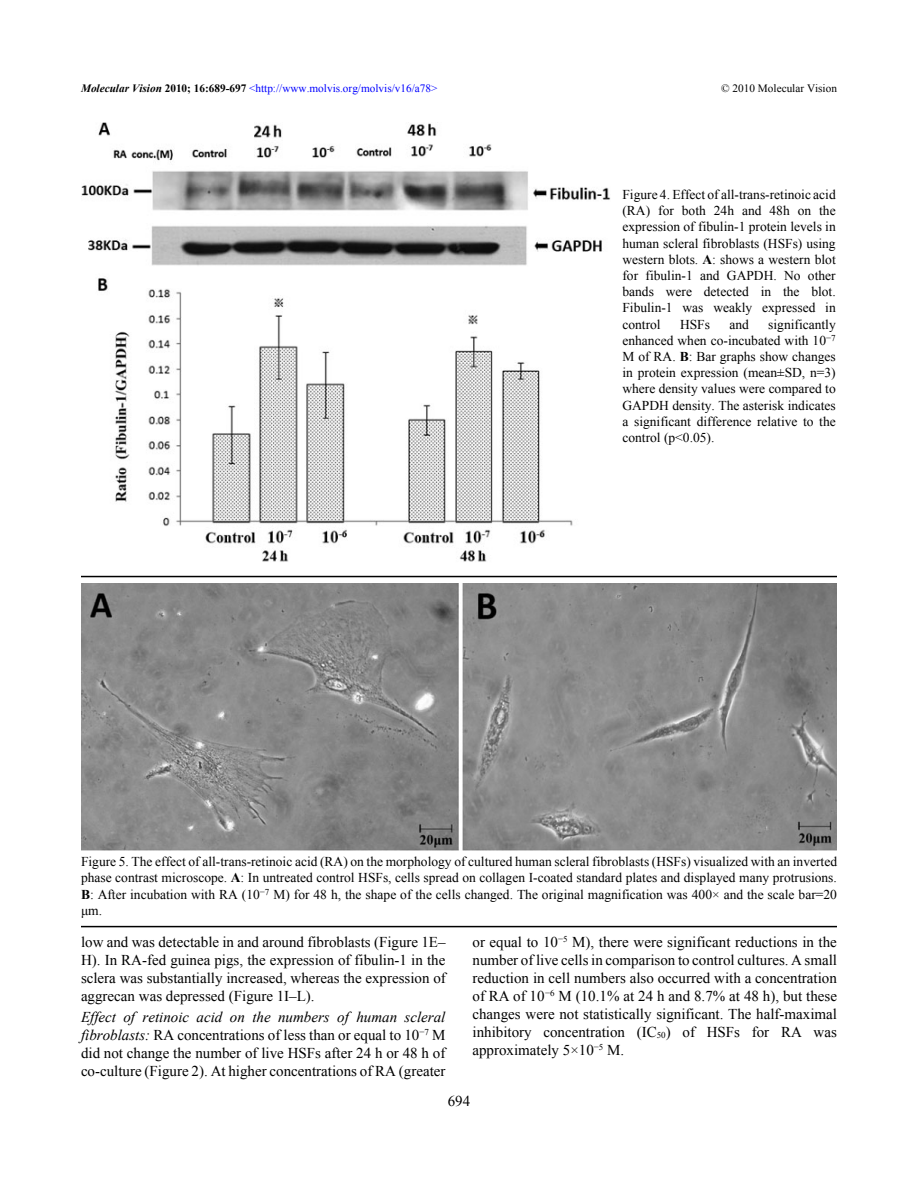
<style>
.page{position:relative;width:918px;height:1188px;background:#fff}
.page>*{position:absolute;margin:0;border:0;box-sizing:border-box;transform-origin:0 0}
.t1{font:15px/18px "Times New Roman";color:#000;text-align:justify}
.t2{font:13.5px/16.2px "Times New Roman";color:#000;text-align:justify}
.t3{font:11.25px "Times New Roman";color:#00f}
.t4{font:11.25px "Times New Roman";color:#000}
.s1{font-weight:700;font-style:italic;color:#000}
.s2{font-weight:700;color:#000}
.s3{font-weight:700}
.s4{font-style:italic}
.s5{font-size:9px}
</style>
<div class="page">
<img style="left:81px;top:123px;width:529px;height:439px">
<hr style="left:81px;top:576px;width:756px;height:1px;background:#000">
<img style="left:81px;top:584px;width:756px;height:266px">
<hr style="left:81px;top:926px;width:756px;height:1px;background:#000">
<p class="t3" style="left:81px;top:82px;width:358px"><span class="s1">Molecular Vision</span> <span class="s2">2010; 16:689-697</span> &lt;http://www.molvis.org/molvis/v16/a78&gt;</p>
<p class="t4" style="left:721px;top:82px;width:117px">© 2010 Molecular Vision</p>
<p class="t2" style="left:622px;top:186px;width:215px">Figure 4. Effect of all-trans-retinoic acid (RA) for both 24h and 48h on the expression of fibulin-1 protein levels in human scleral fibroblasts (HSFs) using western blots. <span class="s3">A</span>: shows a western blot for fibulin-1 and GAPDH. No other bands were detected in the blot.<br>Fibulin-1 was weakly expressed in control</p>
<p class="t2" style="left:622px;top:316px;width:215px;text-indent:146px">significantly enhanced when co-incubated with 10<sup>−7<br></sup>M of RA. <span class="s3">B</span>: Bar graphs show changes in protein expression (mean±SD, n=3) where density values were compared to GAPDH density. The asterisk indicates a significant difference relative to the control (p&lt;0.05).</p>
<p class="t2" style="left:680px;top:316px;width:32px">HSFs</p>
<p class="t2" style="left:729px;top:316px;width:21px">and</p>
<p class="t2" style="left:81px;top:854px;width:758px">Figure 5. The effect of all-trans-retinoic acid (RA) on the morphology of cultured human scleral fibroblasts (HSFs) visualized with an inverted phase contrast microscope. <span class="s3">A</span>: In untreated control HSFs, cells spread on collagen I-coated standard plates and displayed many protrusions.<br><span class="s3">B</span>: After incubation with RA (10<sup>−7</sup> M) for 48 h, the shape of the cells changed. The original magnification was 400× and the scale bar=20 μm.</p>
<p class="t1" style="left:81px;top:933px;width:366px">low and was detectable in and around fibroblasts (Figure 1E– H). In RA-fed guinea pigs, the expression of fibulin-1 in the sclera was substantially increased, whereas the expression of aggrecan was depressed (Figure 1I–L).</p>
<p class="t1" style="left:81px;top:1008px;width:366px"><span class="s4">Effect of retinoic acid on the numbers of human scleral fibroblasts:</span> RA concentrations of less than or equal to 10<sup>−7</sup> M did not change the number of live HSFs after 24 h or 48 h of co-culture (Figure 2). At higher concentrations of RA (greater</p>
<p class="t1" style="left:472px;top:933px;width:366px">or equal to 10<sup>−5</sup> M), there were significant reductions in the number of live cells in comparison to control cultures. A small reduction in cell numbers also occurred with a concentration of RA of 10<sup>−6</sup> M (10.1% at 24 h and 8.7% at 48 h), but these changes were not statistically significant. The half-maximal inhibitory concentration (IC<span class="s5">50</span>) of HSFs for RA was approximately 5×10<sup>−5</sup> M.</p>
<p class="t1" style="left:448px;top:1092px;width:24px">694</p>
</div>
